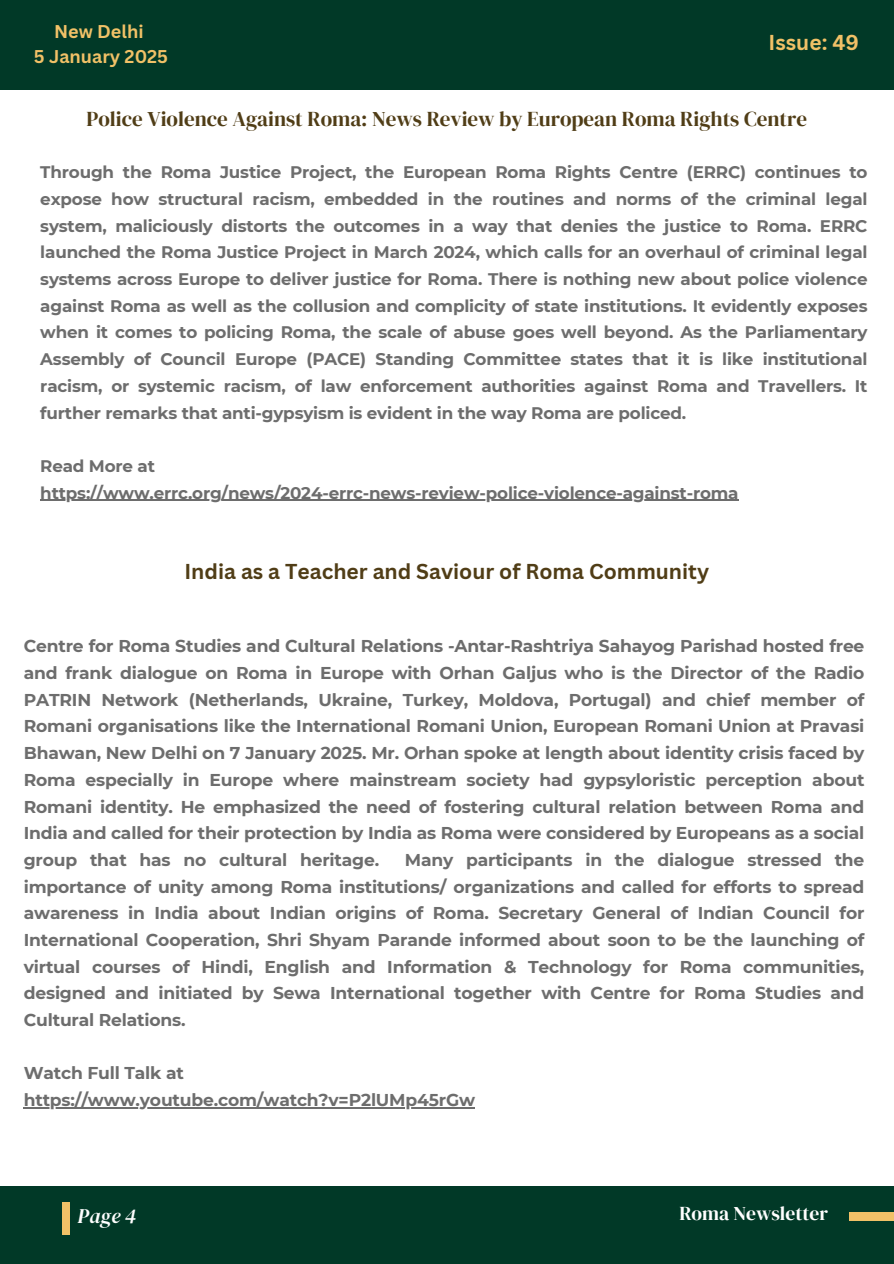
<style>
.page{position:relative;width:894px;height:1264px;background:#fff}
.page>*{position:absolute;margin:0;border:0;box-sizing:border-box;transform-origin:0 0}
.t1{font:21px "DM Serif Display";color:#503d16}
.t2{font:700 21px "Canva Sans";color:#503d16}
.t3{font:700 21px "Canva Sans";color:#f1c167}
.t4{font:italic 20.55px "DM Serif Display";color:#fff}
.t5{font:19.5px "DM Serif Display";color:#fff}
.t6{font:700 18px "Canva Sans";color:#f1c167}
.t7{font:700 17.1px/26.7px "Montserrat";letter-spacing:-.01em;color:#6d6d6d;text-align:justify}
.t8{font:700 16.8px/26.7px "Montserrat";letter-spacing:-.01em;color:#6d6d6d;text-align:justify}
</style>
<div class="page">
<div style="left:0;top:0;width:893px;height:89px;background:#013927"></div>
<hr style="left:40px;top:499px;width:698px;height:2px;background:#6d6d6d">
<hr style="left:24px;top:1107px;width:451px;height:1px;background:#6d6d6d">
<div style="left:0;top:1186px;width:893px;height:77px;background:#013927"></div>
<div style="left:62px;top:1202px;width:8px;height:32px;background:#f1c167"></div>
<div style="left:848px;top:1212px;width:45px;height:8px;background:#f1c167"></div>
<p class="t6" style="left:54px;top:19px;width:91px">New Delhi</p>
<h2 class="t6" style="left:34px;top:43px;width:136px">5 January 2025</h2>
<h2 class="t3" style="left:768px;top:28px;width:92px">Issue: 49</h2>
<p class="t1" style="left:87px;top:104px;width:721px">Police Violence Against Roma: News Review by European Roma Rights Centre</p>
<h1 class="t8" style="left:40px;top:159px;width:828px">Through the Roma Justice Project, the European Roma Rights Centre (ERRC) continues to expose how structural racism, embedded in the routines and norms of the criminal legal system, maliciously distorts the outcomes in a way that denies the justice to Roma. ERRC launched the Roma Justice Project in March 2024, which calls for an overhaul of criminal legal systems across Europe to deliver justice for Roma. There is nothing new about police violence against Roma as well as the collusion and complicity of state institutions. It evidently exposes when it comes to policing Roma, the scale of abuse goes well beyond. As the Parliamentary Assembly of Council Europe (PACE) Standing Committee states that it is like institutional racism, or systemic racism, of law enforcement authorities against Roma and Travellers. It further remarks that anti-gypsyism is evident in the way Roma are policed.</h1>
<h2 class="t8" style="left:40px;top:452px;width:116px">Read More at</h2>
<p class="t8" style="left:40px;top:479px;width:699px">https://www.errc.org/news/2024-errc-news-review-police-violence-against-roma</p>
<p class="t2" style="left:184px;top:556px;width:526px">India as a Teacher and Saviour of Roma Community</p>
<p class="t7" style="left:24px;top:633px;width:842px">Centre for Roma Studies and Cultural Relations -Antar-Rashtriya Sahayog Parishad hosted free and frank dialogue on Roma in Europe with Orhan Galjus who is the Director of the Radio PATRIN Network (Netherlands, Ukraine, Turkey, Moldova, Portugal) and chief member of Romani organisations like the International Romani Union, European Romani Union at Pravasi Bhawan, New Delhi on 7 January 2025. Mr. Orhan spoke at length about identity crisis faced by Roma especially in Europe where mainstream society had gypsyloristic perception about Romani identity. He emphasized the need of fostering cultural relation between Roma and India and called for their protection by India as Roma were considered by Europeans as a social group that has no cultural heritage.</p>
<p class="t7" style="left:24px;top:846px;width:842px;text-indent:381px">Many participants in the dialogue stressed the importance of unity among Roma institutions/ organizations and called for efforts to spread awareness in India about Indian origins of Roma. Secretary General of Indian Council for International Cooperation, Shri Shyam Parande informed about soon to be the launching of virtual courses of Hindi, English and Information &amp; Technology for Roma communities, designed and initiated by Sewa International together with Centre for Roma Studies and Cultural Relations.</p>
<p class="t7" style="left:24px;top:1059px;width:162px">Watch Full Talk at</p>
<h1 class="t7" style="left:24px;top:1086px;width:452px">https://www.youtube.com/watch?v=P2lUMp45rGw</h1>
<p class="t4" style="left:78px;top:1201px;width:60px">Page 4</p>
<h2 class="t5" style="left:679px;top:1199px;width:150px">Roma Newsletter</h2>
</div>
